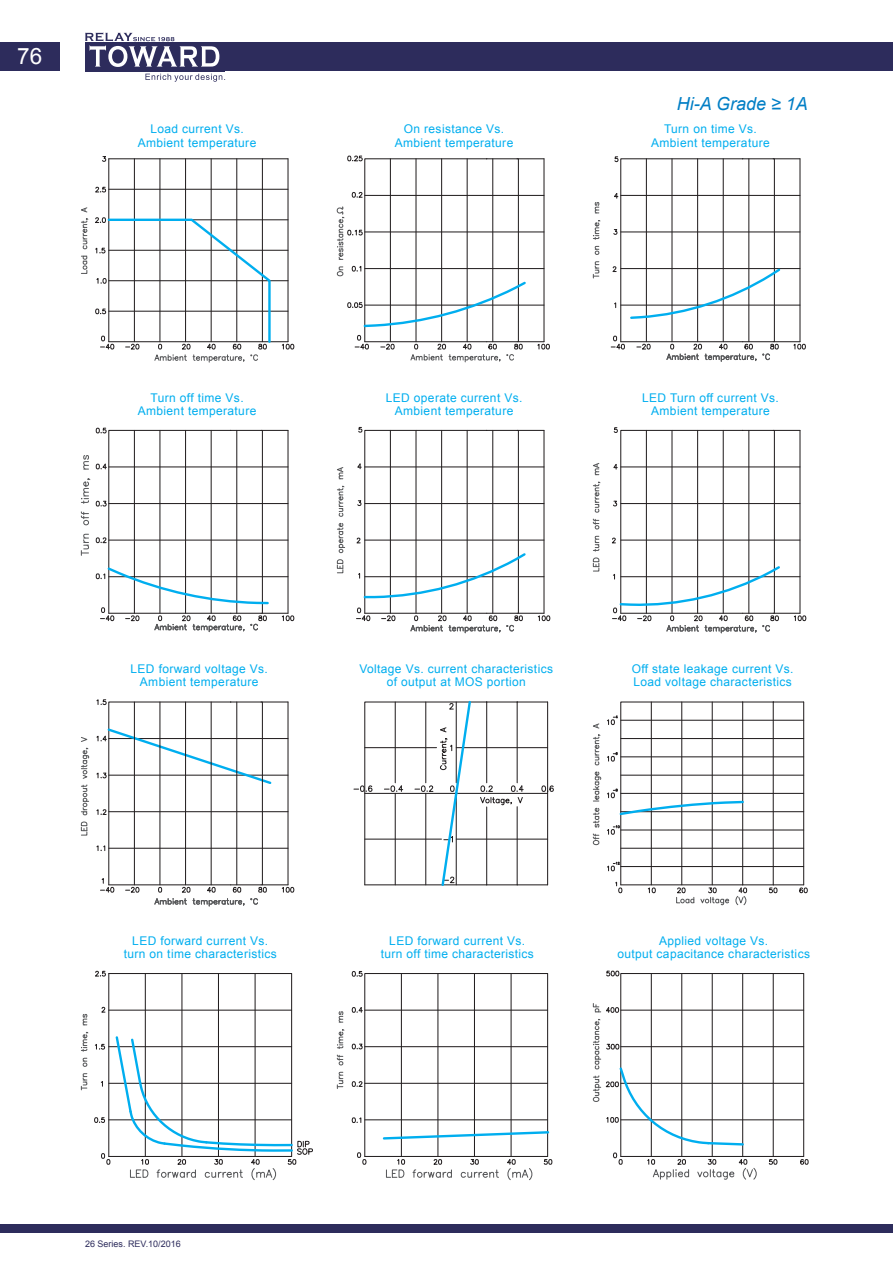
<style>
.page{position:relative;width:893px;height:1263px;background:#fff}
.page>*{position:absolute;margin:0;border:0;box-sizing:border-box;transform-origin:0 0}
.t1{font:22.5px "Arial";color:#fff}
.t2{font:italic 18px "Arial";color:#007ec5}
.PART_NO表格內文_左邊頁{font:12px "Arial";letter-spacing:.03em;color:#00aeef}
.t3{font:9px "Arial";color:#2d2c5c}
</style>
<div class="page">
<div style="left:85px;top:43px;width:808px;height:28px;background:#2d2c5c"></div>
<div style="left:0;top:43px;width:60px;height:28px;background:#2d2c5c"></div>
<svg style="left:85px;top:32px;width:134px;height:35px"></svg>
<svg style="left:145px;top:74px;width:80px;height:8px"></svg>
<div style="left:0;top:1224px;width:893px;height:9px;background:#2d2c5c"></div>
<hr style="left:109px;top:973px;width:183px;height:1px;background:#231f20">
<hr style="left:108px;top:973px;width:1px;height:183px;background:#231f20">
<hr style="left:145px;top:973px;width:1px;height:183px;background:#231f20">
<hr style="left:181px;top:973px;width:1px;height:183px;background:#231f20">
<hr style="left:218px;top:973px;width:1px;height:183px;background:#231f20">
<hr style="left:255px;top:973px;width:1px;height:183px;background:#231f20">
<hr style="left:291px;top:973px;width:1px;height:183px;background:#231f20">
<hr style="left:109px;top:341px;width:179px;height:1px;background:#231f20">
<hr style="left:109px;top:311px;width:179px;height:1px;background:#231f20">
<hr style="left:109px;top:158px;width:179px;height:1px;background:#231f20">
<hr style="left:109px;top:189px;width:179px;height:1px;background:#231f20">
<hr style="left:108px;top:159px;width:1px;height:183px;background:#231f20">
<hr style="left:134px;top:159px;width:1px;height:183px;background:#231f20">
<hr style="left:159px;top:159px;width:1px;height:183px;background:#231f20">
<hr style="left:185px;top:159px;width:1px;height:183px;background:#231f20">
<hr style="left:211px;top:159px;width:1px;height:183px;background:#231f20">
<hr style="left:236px;top:159px;width:1px;height:183px;background:#231f20">
<hr style="left:262px;top:159px;width:1px;height:183px;background:#231f20">
<hr style="left:287px;top:159px;width:2px;height:183px;background:#231f20">
<svg style="left:281px;top:342px;width:14px;height:8px"></svg>
<hr style="left:109px;top:250px;width:179px;height:1px;background:#231f20">
<hr style="left:109px;top:219px;width:179px;height:1px;background:#231f20">
<hr style="left:109px;top:280px;width:179px;height:1px;background:#231f20">
<svg style="left:95px;top:186px;width:12px;height:7px"></svg>
<svg style="left:102px;top:156px;width:5px;height:6px"></svg>
<svg style="left:95px;top:970px;width:11px;height:7px"></svg>
<svg style="left:593px;top:261px;width:7px;height:17px"></svg>
<svg style="left:593px;top:202px;width:8px;height:53px"></svg>
<svg style="left:336px;top:467px;width:9px;height:107px"></svg>
<svg style="left:592px;top:557px;width:8px;height:15px"></svg>
<svg style="left:592px;top:463px;width:9px;height:88px"></svg>
<svg style="left:336px;top:1011px;width:9px;height:77px"></svg>
<svg style="left:81px;top:206px;width:191px;height:157px"></svg>
<svg style="left:80px;top:699px;width:215px;height:208px"></svg>
<svg style="left:592px;top:970px;width:217px;height:210px"></svg>
<svg style="left:336px;top:155px;width:214px;height:208px"></svg>
<svg style="left:80px;top:427px;width:215px;height:205px"></svg>
<svg style="left:612px;top:427px;width:195px;height:206px"></svg>
<svg style="left:592px;top:701px;width:216px;height:205px"></svg>
<svg style="left:356px;top:426px;width:195px;height:207px"></svg>
<svg style="left:351px;top:971px;width:202px;height:210px"></svg>
<svg style="left:610px;top:156px;width:196px;height:206px"></svg>
<svg style="left:354px;top:700px;width:200px;height:186px"></svg>
<svg style="left:80px;top:1006px;width:233px;height:175px"></svg>
<h1 class="t1" style="left:17px;top:41px;width:27px">76</h1>
<p class="PART_NO表格內文_左邊頁" style="left:150px;top:121px;width:95px">Load current Vs.</p>
<p class="PART_NO表格內文_左邊頁" style="left:138px;top:135px;width:120px">Ambient temperature</p>
<p class="PART_NO表格內文_左邊頁" style="left:151px;top:390px;width:95px">Turn off time Vs.</p>
<p class="PART_NO表格內文_左邊頁" style="left:138px;top:402px;width:120px">Ambient temperature</p>
<p class="PART_NO表格內文_左邊頁" style="left:404px;top:121px;width:102px">On resistance Vs.</p>
<p class="PART_NO表格內文_左邊頁" style="left:395px;top:135px;width:120px">Ambient temperature</p>
<p class="PART_NO表格內文_左邊頁" style="left:386px;top:390px;width:138px">LED operate current Vs.</p>
<p class="PART_NO表格內文_左邊頁" style="left:395px;top:402px;width:120px">Ambient temperature</p>
<p class="t2" style="left:677px;top:92px;width:133px">Hi-A Grade ≥ 1A</p>
<p class="PART_NO表格內文_左邊頁" style="left:664px;top:121px;width:94px">Turn on time Vs.</p>
<p class="PART_NO表格內文_左邊頁" style="left:651px;top:135px;width:120px">Ambient temperature</p>
<p class="PART_NO表格內文_左邊頁" style="left:642px;top:390px;width:138px">LED Turn off current Vs.</p>
<p class="PART_NO表格內文_左邊頁" style="left:651px;top:403px;width:120px">Ambient temperature</p>
<p class="PART_NO表格內文_左邊頁" style="left:131px;top:661px;width:139px">LED forward voltage Vs.</p>
<p class="PART_NO表格內文_左邊頁" style="left:140px;top:674px;width:120px">Ambient temperature</p>
<p class="PART_NO表格內文_左邊頁" style="left:359px;top:661px;width:195px">Voltage Vs. current characteristics</p>
<p class="PART_NO表格內文_左邊頁" style="left:387px;top:674px;width:141px">of output at MOS portion</p>
<p class="PART_NO表格內文_左邊頁" style="left:632px;top:661px;width:163px">Off state leakage current Vs.</p>
<p class="PART_NO表格內文_左邊頁" style="left:633px;top:674px;width:160px">Load voltage characteristics</p>
<p class="PART_NO表格內文_左邊頁" style="left:132px;top:933px;width:137px">LED forward current Vs.</p>
<p class="PART_NO表格內文_左邊頁" style="left:124px;top:946px;width:155px">turn on time characteristics</p>
<p class="PART_NO表格內文_左邊頁" style="left:389px;top:933px;width:137px">LED forward current Vs.</p>
<p class="PART_NO表格內文_左邊頁" style="left:381px;top:946px;width:155px">turn off time characteristics</p>
<p class="PART_NO表格內文_左邊頁" style="left:659px;top:933px;width:111px">Applied voltage Vs.</p>
<p class="PART_NO表格內文_左邊頁" style="left:617px;top:946px;width:194px">output capacitance characteristics</p>
<p class="t3" style="left:85px;top:1238px;width:97px">26 Series. REV.10/2016</p>
</div>
